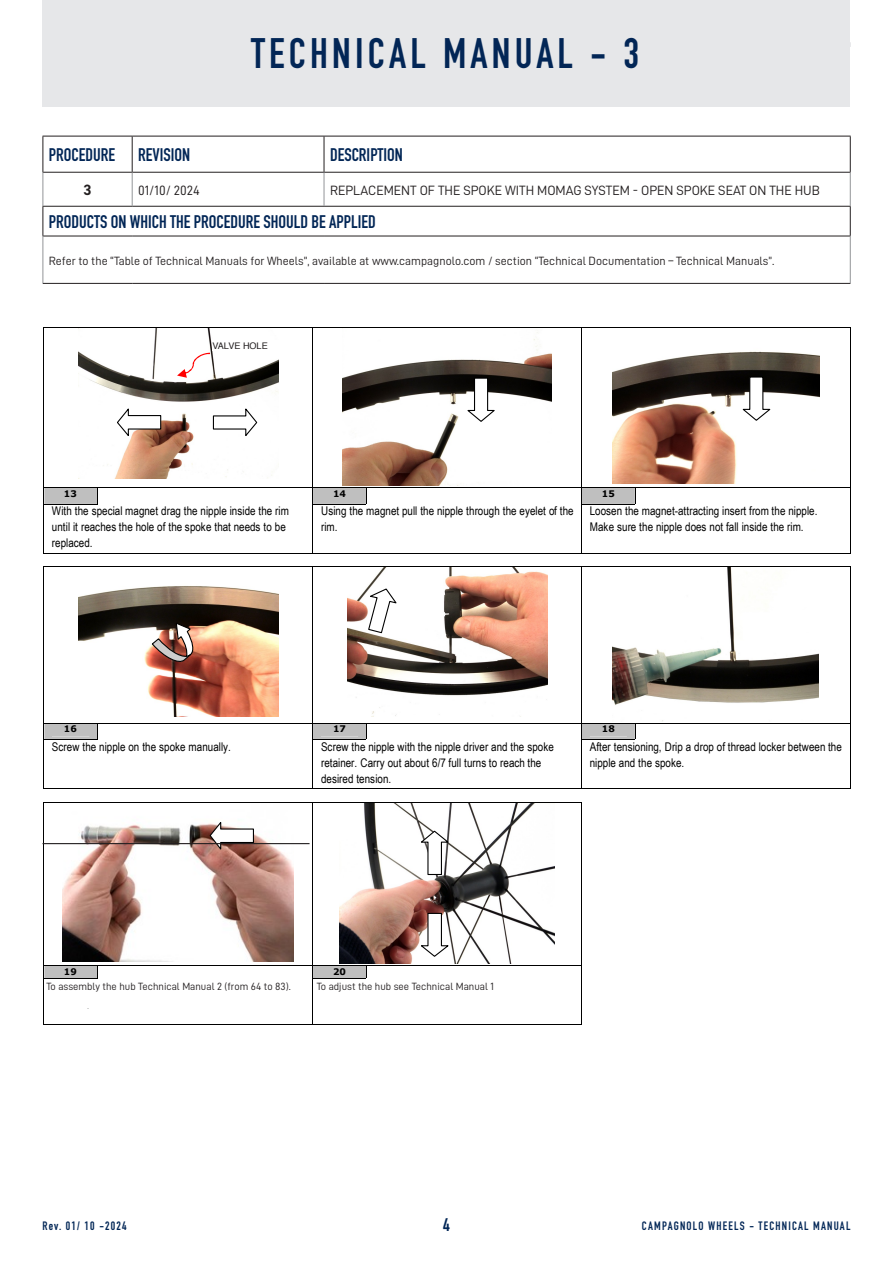
<style>
.page{position:relative;width:893px;height:1263px;background:#fff}
.page>*{position:absolute;margin:0;border:0;box-sizing:border-box;transform-origin:0 0}
.Normale{font:700 42px "DIN Condensed";letter-spacing:.1em;color:#022656}
.t1{font:700 18px "DIN Condensed";color:#022656}
.t2{font:700 15px "DIN2014";color:#231f20}
.t3{font:13.5px "D DIN";color:#231f20}
.t4{font:12px/16px "Arial Narrow";color:#000}
.t5{font:12px "D DIN";color:#231f20}
.t6{font:italic 12px "Arial Narrow";color:#000}
.t7{font:700 12px "DIN Condensed";letter-spacing:.1em;color:#022656}
.Normale-2{font:10.5px "D DIN";color:#231f20}
.t8{font:10.5px "Arial Narrow";letter-spacing:.005em;color:#000}
.t9{font:700 9.15px "Verdana";letter-spacing:.01em;color:#000}
.t10{font:9.15px "Helvetica";color:#231f20}
.s1{font-style:normal}
</style>
<div class="page">
<svg style="left:43px;top:328px;width:808px;height:226px"></svg>
<svg style="left:43px;top:566px;width:808px;height:223px"></svg>
<svg style="left:43px;top:802px;width:539px;height:223px"></svg>
<div style="left:213px;top:340px;width:72px;height:10px;background:#fff"></div>
<div style="left:43px;top:0;width:807px;height:106px;background:#e6e7e9"></div>
<svg style="left:44px;top:137px;width:806px;height:35px"></svg>
<hr style="left:43px;top:136px;width:89px;height:1px;background:#231f20">
<hr style="left:132px;top:136px;width:192px;height:1px;background:#231f20">
<hr style="left:324px;top:136px;width:527px;height:1px;background:#231f20">
<hr style="left:43px;top:136px;width:1px;height:36px;background:#231f20">
<svg style="left:43px;top:207px;width:1px;height:29px"></svg>
<hr style="left:132px;top:136px;width:1px;height:36px;background:#231f20">
<hr style="left:324px;top:136px;width:1px;height:36px;background:#231f20">
<hr style="left:850px;top:136px;width:1px;height:36px;background:#231f20">
<hr style="left:43px;top:172px;width:89px;height:1px;background:#231f20">
<hr style="left:132px;top:172px;width:192px;height:1px;background:#231f20">
<hr style="left:324px;top:172px;width:527px;height:1px;background:#231f20">
<hr style="left:43px;top:206px;width:89px;height:1px;background:#231f20">
<hr style="left:132px;top:206px;width:192px;height:1px;background:#231f20">
<hr style="left:324px;top:206px;width:527px;height:1px;background:#231f20">
<svg style="left:850px;top:207px;width:1px;height:29px"></svg>
<hr style="left:43px;top:236px;width:89px;height:1px;background:#231f20">
<hr style="left:132px;top:236px;width:192px;height:1px;background:#231f20">
<hr style="left:324px;top:236px;width:527px;height:1px;background:#231f20">
<hr style="left:43px;top:283px;width:89px;height:1px;background:#231f20">
<hr style="left:132px;top:283px;width:192px;height:1px;background:#231f20">
<hr style="left:324px;top:283px;width:526px;height:1px;background:#231f20">
<hr style="left:43px;top:173px;width:1px;height:33px;background:#939598">
<hr style="left:132px;top:173px;width:1px;height:33px;background:#939598">
<hr style="left:324px;top:173px;width:1px;height:33px;background:#939598">
<hr style="left:850px;top:173px;width:1px;height:33px;background:#939598">
<hr style="left:43px;top:236px;width:1px;height:47px;background:#939598">
<hr style="left:850px;top:236px;width:1px;height:47px;background:#939598">
<hr style="left:43px;top:843px;width:267px;height:1px;background:#231f20">
<div style="left:45px;top:979px;width:265px;height:29px;background:#fff"></div>
<div style="left:315px;top:979px;width:265px;height:29px;background:#fff"></div>
<p class="Normale" style="left:251px;top:25px;width:390px">TECHNICAL MANUAL - 3</p>
<p class="t1" style="left:49px;top:142px;width:68px">PROCEDURE</p>
<p class="t1" style="left:138px;top:142px;width:53px">REVISION</p>
<p class="t1" style="left:330px;top:142px;width:74px">DESCRIPTION</p>
<p class="t2" style="left:83px;top:180px;width:10px">3</p>
<p class="t3" style="left:138px;top:183px;width:63px">01/10/ 2024</p>
<p class="t3" style="left:330px;top:183px;width:491px">REPLACEMENT OF THE SPOKE WITH MOMAG SYSTEM - OPEN SPOKE SEAT ON THE HUB</p>
<p class="t1" style="left:49px;top:209px;width:328px">PRODUCTS ON WHICH THE PROCEDURE SHOULD BE APPLIED</p>
<p class="t5" style="left:49px;top:254px;width:727px">Refer to the “Table of Technical Manuals for Wheels”, available at www.campagnolo.com / section “Technical Documentation – Technical Manuals”.</p>
<p class="t10" style="left:213px;top:338px;width:57px">VALVE HOLE</p>
<p class="t8" style="left:213px;top:338px;width:69px">FORO VALVOLA</p>
<p class="t9" style="left:64px;top:487px;width:15px">13</p>
<p class="t9" style="left:333px;top:487px;width:15px">14</p>
<p class="t9" style="left:602px;top:487px;width:15px">15</p>
<p class="t4" style="left:52px;top:502px;width:238px">With the special magnet drag the nipple inside the rim until it reaches the hole of the spoke that needs to be replaced.</p>
<p class="t4" style="left:321px;top:502px;width:254px">Using the magnet pull the nipple through the eyelet of the rim.</p>
<p class="t4" style="left:590px;top:502px;width:229px">Loosen the magnet-attracting insert from the nipple.<br>Make sure the nipple does not fall inside the rim.</p>
<p class="t9" style="left:64px;top:722px;width:15px">16</p>
<p class="t9" style="left:333px;top:722px;width:15px">17</p>
<p class="t9" style="left:602px;top:722px;width:15px">18</p>
<p class="t4" style="left:52px;top:738px;width:181px">Screw the nipple on the spoke manually.</p>
<p class="t4" style="left:321px;top:738px;width:234px">Screw the nipple with the nipple driver and the spoke retainer. Carry out about 6/7 full turns to reach the desired tension.</p>
<p class="t4" style="left:590px;top:738px;width:254px">After tensioning, Drip a drop of thread locker between the nipple and the spoke.</p>
<p class="t9" style="left:64px;top:965px;width:15px">19</p>
<p class="t9" style="left:333px;top:965px;width:15px">20</p>
<p class="t6" style="left:52px;top:977px;width:241px"><span class="s1">►</span>To reassemble the hub see OPERATION 002 (from</p>
<p class="t6" style="left:321px;top:977px;width:193px"><span class="s1">►</span> To adjust the hub see OPERATION 001</p>
<p class="Normale-2" style="left:46px;top:980px;width:246px">To assembly the hub Technical Manual 2 (from 64 to 83).</p>
<p class="Normale-2" style="left:317px;top:980px;width:179px">To adjust the hub see Technical Manual 1</p>
<p class="t7" style="left:43px;top:1217px;width:86px">Rev. 01/ 10 -2024</p>
<h2 class="t1" style="left:443px;top:1213px;width:8px">4</h2>
<p class="t7" style="left:642px;top:1217px;width:210px">CAMPAGNOLO WHEELS - TECHNICAL MANUAL</p>
</div>
